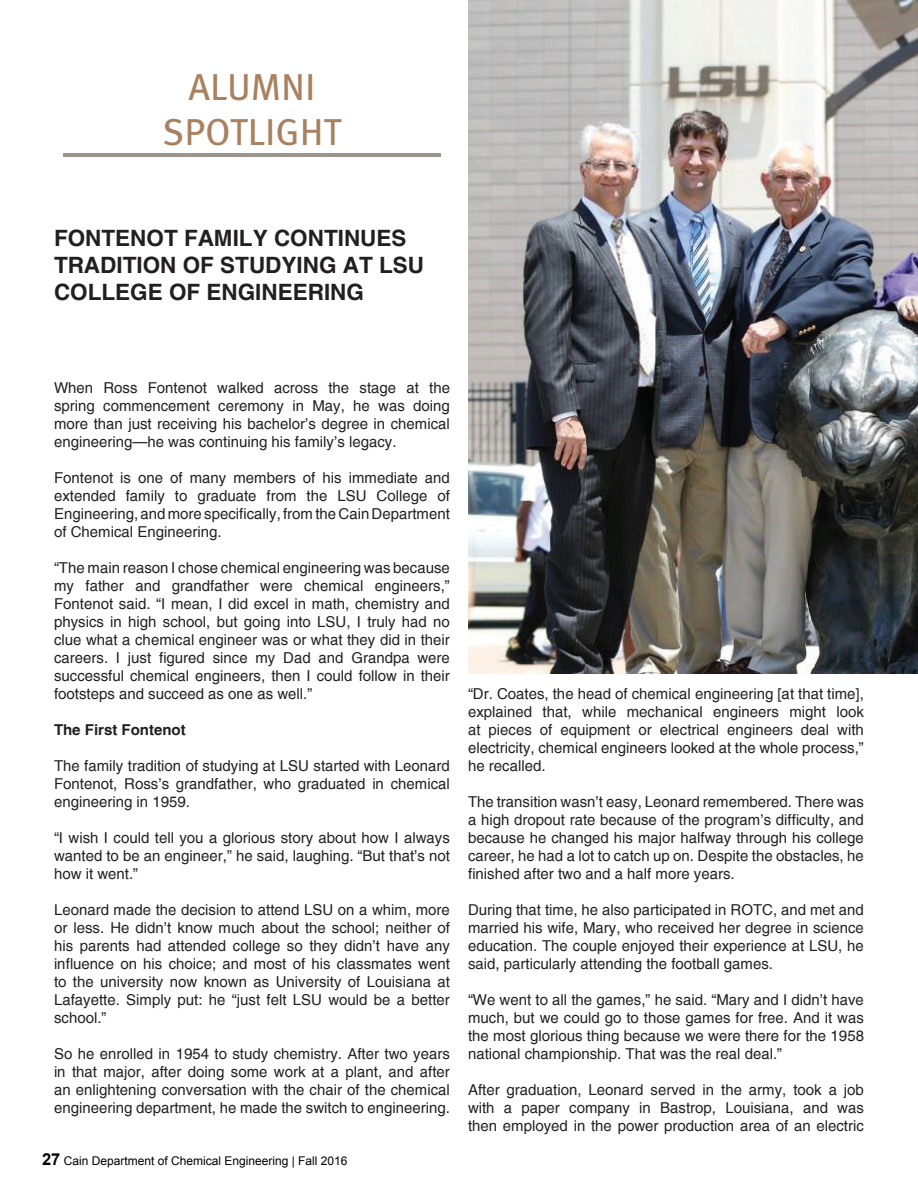
<style>
.page{position:relative;width:918px;height:1188px;background:#fff}
.page>*{position:absolute;margin:0;border:0;box-sizing:border-box;transform-origin:0 0}
.t1{font:37.5px/45px "Meta OT";color:#966740;text-align:center}
.t2{font:700 22.5px/27px "Helvetica";color:#231f20}
.t3{font:15px/18px "Helvetica";color:#231f20;text-align:justify}
.t4{font:700 15px "Helvetica";color:#231f20}
.t5{font:12px "Arial";color:#000}
.s1{font-weight:700;font-size:16.5px}
</style>
<div class="page">
<hr style="left:63px;top:154px;width:378px;height:3px;background:#9a968d">
<img style="left:468px;top:0;width:450px;height:673px">
<h1 class="t1" style="left:163px;top:65px;width:180px">ALUMNI<br>SPOTLIGHT</h1>
<p class="t2" style="left:54px;top:225px;width:372px">FONTENOT FAMILY CONTINUES<br>TRADITION OF STUDYING AT LSU<br>COLLEGE OF ENGINEERING</p>
<p class="t3" style="left:54px;top:379px;width:398px">When Ross Fontenot walked across the stage at the spring commencement ceremony in May, he was doing more than just receiving his bachelor’s degree in chemical engineering—he was continuing his family’s legacy.</p>
<p class="t3" style="left:54px;top:469px;width:398px">Fontenot is one of many members of his immediate and extended family to graduate from the LSU College of Engineering, and more specifically, from the Cain Department of Chemical Engineering.</p>
<p class="t3" style="left:54px;top:559px;width:397px">“The main reason I chose chemical engineering was because my father and grandfather were chemical engineers,” Fontenot said. “I mean, I did excel in math, chemistry and physics in high school, but going into LSU, I truly had no clue what a chemical engineer was or what they did in their careers. I just figured since my Dad and Grandpa were successful chemical engineers, then I could follow in their footsteps and succeed as one as well.”</p>
<p class="t4" style="left:54px;top:720px;width:133px">The First Fontenot</p>
<p class="t3" style="left:54px;top:757px;width:397px">The family tradition of studying at LSU started with Leonard Fontenot, Ross’s grandfather, who graduated in chemical engineering in 1959.</p>
<p class="t3" style="left:54px;top:829px;width:398px">“I wish I could tell you a glorious story about how I always wanted to be an engineer,” he said, laughing. “But that’s not how it went.”</p>
<p class="t3" style="left:54px;top:901px;width:398px">Leonard made the decision to attend LSU on a whim, more or less. He didn’t know much about the school; neither of his parents had attended college so they didn’t have any influence on his choice; and most of his classmates went to the university now known as University of Louisiana at Lafayette. Simply put: he “just felt LSU would be a better school.”</p>
<p class="t3" style="left:54px;top:1045px;width:397px">So he enrolled in 1954 to study chemistry. After two years in that major, after doing some work at a plant, and after an enlightening conversation with the chair of the chemical engineering department, he made the switch to engineering.</p>
<p class="t5" style="left:42px;top:1153px;width:307px"><span class="s1">27</span> Cain Department of Chemical Engineering | Fall 2016</p>
<p class="t3" style="left:468px;top:686px;width:398px">“Dr. Coates, the head of chemical engineering [at that time], explained that, while mechanical engineers might look at pieces of equipment or electrical engineers deal with electricity, chemical engineers looked at the whole process,” he recalled.</p>
<p class="t3" style="left:468px;top:794px;width:397px">The transition wasn’t easy, Leonard remembered. There was a high dropout rate because of the program’s difficulty, and because he changed his major halfway through his college career, he had a lot to catch up on. Despite the obstacles, he finished after two and a half more years.</p>
<p class="t3" style="left:468px;top:902px;width:397px">During that time, he also participated in ROTC, and met and married his wife, Mary, who received her degree in science education. The couple enjoyed their experience at LSU, he said, particularly attending the football games.</p>
<p class="t3" style="left:468px;top:992px;width:398px">“We went to all the games,” he said. “Mary and I didn’t have much, but we could go to those games for free. And it was the most glorious thing because we were there for the 1958 national championship. That was the real deal.”</p>
<p class="t3" style="left:468px;top:1082px;width:398px">After graduation, Leonard served in the army, took a job with a paper company in Bastrop, Louisiana, and was then employed in the power production area of an electric</p>
</div>
